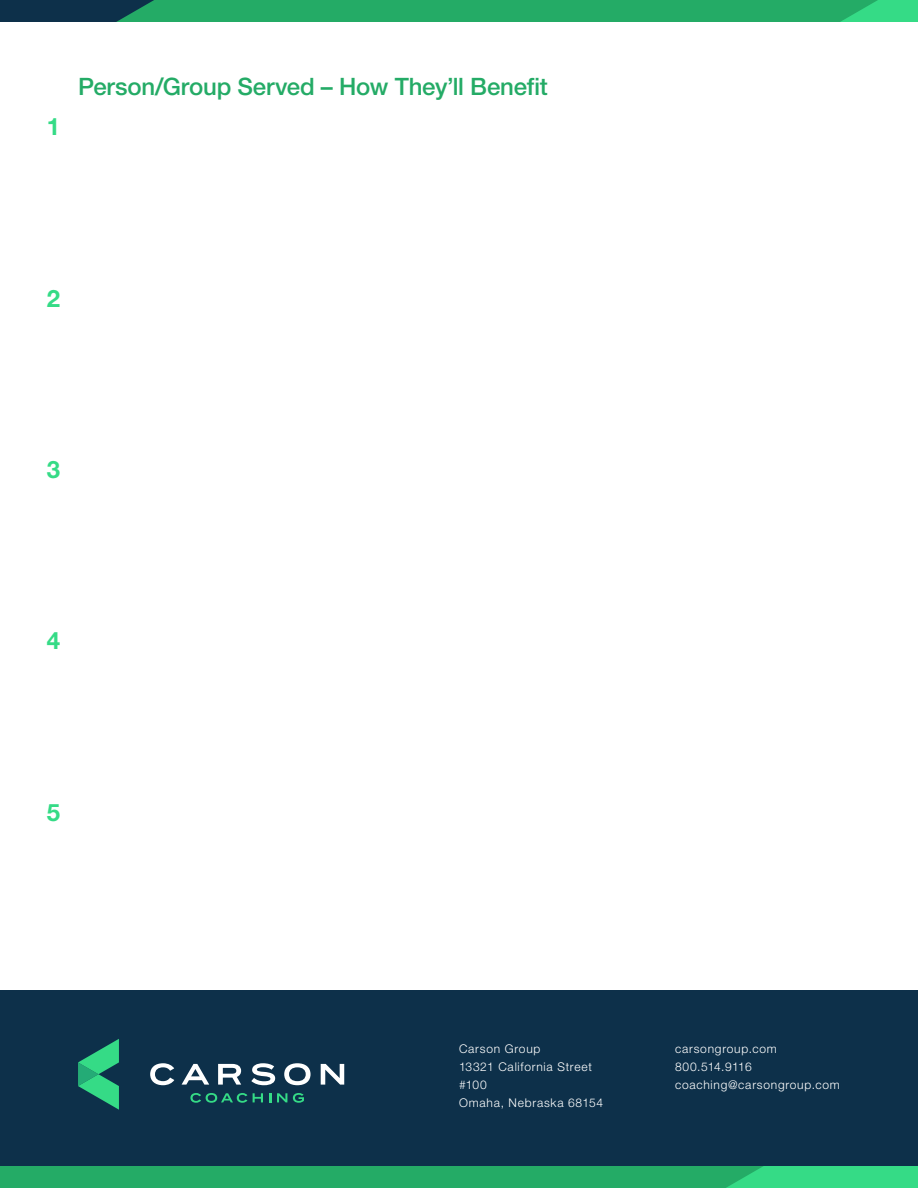
<style>
.page{position:relative;width:918px;height:1188px;background:#fff}
.page>*{position:absolute;margin:0;border:0;box-sizing:border-box;transform-origin:0 0}
.t1{font:500 24px "Helvetica Neue LT Pro";letter-spacing:-.01em;color:#24ab66}
.t2{font:700 24px "Helvetica Neue LT Pro";color:#35db86}
.t3{font:300 12px/18px "Helvetica Neue LT Pro";letter-spacing:.065em;color:#fff}
</style>
<div class="page">
<div style="left:0;top:0;width:918px;height:22px;background:#0d304a"></div>
<svg style="left:116px;top:0;width:802px;height:22px;background:#24ab67"></svg>
<div style="left:0;top:990px;width:918px;height:198px;background:#0d304a"></div>
<div style="left:0;top:1166px;width:918px;height:22px;background:#24ab66"></div>
<svg style="left:726px;top:1166px;width:192px;height:22px;background:#33d682"></svg>
<svg style="left:78px;top:1039px;width:41px;height:71px"></svg>
<svg style="left:251px;top:1063px;width:24px;height:22px"></svg>
<svg style="left:284px;top:1063px;width:27px;height:22px"></svg>
<svg style="left:321px;top:1064px;width:23px;height:21px"></svg>
<svg style="left:182px;top:1064px;width:27px;height:21px"></svg>
<svg style="left:218px;top:1064px;width:23px;height:21px"></svg>
<svg style="left:150px;top:1063px;width:24px;height:22px"></svg>
<svg style="left:190px;top:1093px;width:57px;height:10px"></svg>
<svg style="left:253px;top:1093px;width:10px;height:9px"></svg>
<svg style="left:269px;top:1093px;width:2px;height:9px"></svg>
<svg style="left:277px;top:1093px;width:10px;height:9px"></svg>
<svg style="left:293px;top:1093px;width:11px;height:10px"></svg>
<h1 class="t2" style="left:47px;top:112px;width:15px">1</h1>
<h1 class="t1" style="left:78px;top:72px;width:471px">Person/Group Served – How They’ll Benefit</h1>
<h1 class="t2" style="left:47px;top:283px;width:15px">2</h1>
<h1 class="t2" style="left:47px;top:455px;width:15px">3</h1>
<h1 class="t2" style="left:47px;top:626px;width:15px">4</h1>
<h1 class="t2" style="left:47px;top:798px;width:15px">5</h1>
<p class="t3" style="left:459px;top:1039px;width:146px">Carson Group<br>13321 California Street #100<br>Omaha, Nebraska 68154</p>
<p class="t3" style="left:675px;top:1039px;width:166px">carsongroup.com<br>800.514.9116 coaching@carsongroup.com</p>
</div>
